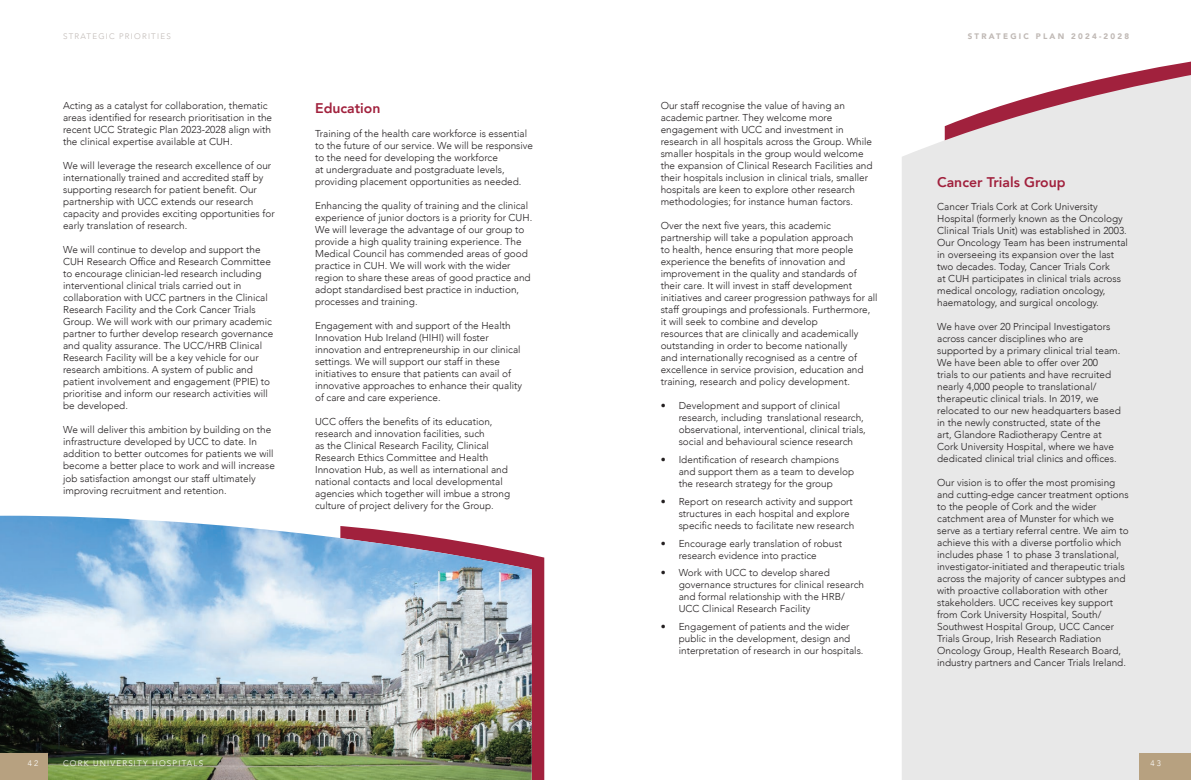
<style>
.page{position:relative;width:1191px;height:780px;background:#fff}
.page>*{position:absolute;margin:0;border:0;box-sizing:border-box;transform-origin:0 0}
.Heading_2{font:800 14px "Avenir";color:#a1213d}
.Body_Copy{font:300 10px/12px "Avenir";color:#231f20}
.t1{font:300 8px "Avenir";letter-spacing:.15em;color:#fff}
.t2{font:900 8px "Avenir";letter-spacing:.28em;color:#c0b9b5}
.t3{font:300 8px "Avenir";letter-spacing:.15em;color:#c0b9b5}
</style>
<div class="page">
<svg style="left:902px;top:61px;width:289px;height:719px;background:#e8e5e6"></svg>
<svg style="left:531px;top:554px;width:13px;height:226px;background:#a12b45"></svg>
<img style="left:0;top:515px;width:531px;height:265px">
<div style="left:0;top:753px;width:47px;height:27px;background:#b7a180"></div>
<div style="left:1140px;top:753px;width:51px;height:27px;background:#b7a180"></div>
<p class="t3" style="left:63px;top:32px;width:109px">STRATEGIC PRIORITIES</p>
<p class="t2" style="left:967px;top:30px;width:163px">STRATEGIC PLAN 2024-2028</p>
<p class="Body_Copy" style="left:63px;top:100px;width:211px">Acting as a catalyst for collaboration, thematic areas identified for research prioritisation in the recent UCC Strategic Plan 2023-2028 align with the clinical expertise available at CUH.</p>
<p class="Body_Copy" style="left:63px;top:160px;width:213px">We will leverage the research excellence of our internationally trained and accredited staff by supporting research for patient benefit. Our partnership with UCC extends our research capacity and provides exciting opportunities for early translation of research.</p>
<p class="Body_Copy" style="left:63px;top:244px;width:212px">We will continue to develop and support the CUH Research Office and Research Committee to encourage clinician-led research including interventional clinical trials carried out in collaboration with UCC partners in the Clinical Research Facility and the Cork Cancer Trials Group. We will work with our primary academic partner to further develop research governance and quality assurance. The UCC/HRB Clinical Research Facility will be a key vehicle for our research ambitions. A system of public and patient involvement and engagement (PPIE) to prioritise and inform our research activities will be developed.</p>
<p class="Body_Copy" style="left:63px;top:424px;width:213px">We will deliver this ambition by building on the infrastructure developed by UCC to date. In addition to better outcomes for patients we will become a better place to work and will increase job satisfaction amongst our staff ultimately improving recruitment and retention.</p>
<p class="Heading_2" style="left:315px;top:97px;width:67px">Education</p>
<p class="Body_Copy" style="left:315px;top:127px;width:219px">Training of the health care workforce is essential to the future of our service. We will be responsive to the need for developing the workforce<br>at undergraduate and postgraduate levels, providing placement opportunities as needed.</p>
<p class="Body_Copy" style="left:315px;top:199px;width:219px">Enhancing the quality of training and the clinical experience of junior doctors is a priority for CUH.<br>We will leverage the advantage of our group to provide a high quality training experience. The Medical Council has commended areas of good practice in CUH. We will work with the wider region to share these areas of good practice and adopt standardised best practice in induction, processes and training.</p>
<p class="Body_Copy" style="left:315px;top:319px;width:208px">Engagement with and support of the Health Innovation Hub Ireland (HIHI) will foster innovation and entrepreneurship in our clinical settings. We will support our staff in these initiatives to ensure that patients can avail of innovative approaches to enhance their quality of care and care experience.</p>
<p class="Body_Copy" style="left:315px;top:415px;width:197px">UCC offers the benefits of its education, research and innovation facilities, such<br>as the Clinical Research Facility, Clinical Research Ethics Committee and Health Innovation Hub, as well as international and national contacts and local developmental agencies which together will imbue a strong culture of project delivery for the Group.</p>
<p class="Body_Copy" style="left:660px;top:100px;width:213px">Our staff recognise the value of having an academic partner. They welcome more engagement with UCC and investment in research in all hospitals across the Group. While smaller hospitals in the group would welcome the expansion of Clinical Research Facilities and their hospitals inclusion in clinical trials, smaller hospitals are keen to explore other research methodologies; for instance human factors.</p>
<p class="Body_Copy" style="left:660px;top:220px;width:218px">Over the next five years, this academic partnership will take a population approach<br>to health, hence ensuring that more people experience the benefits of innovation and improvement in the quality and standards of their care. It will invest in staff development initiatives and career progression pathways for all staff groupings and professionals. Furthermore, it will seek to combine and develop<br>resources that are clinically and academically outstanding in order to become nationally<br>and internationally recognised as a centre of excellence in service provision, education and training, research and policy development.</p>
<p class="Body_Copy" style="left:678px;top:400px;width:189px;text-indent:-18px">• Development and support of clinical research, including translational research, observational, interventional, clinical trials, social and behavioural science research</p>
<p class="Body_Copy" style="left:678px;top:453px;width:177px;text-indent:-18px">• Identification of research champions and support them as a team to develop the research strategy for the group</p>
<p class="Body_Copy" style="left:678px;top:495px;width:177px;text-indent:-18px">• Report on research activity and support structures in each hospital and explore specific needs to facilitate new research</p>
<p class="Body_Copy" style="left:678px;top:537px;width:165px;text-indent:-18px">• Encourage early translation of robust research evidence into practice</p>
<p class="Body_Copy" style="left:678px;top:566px;width:187px;text-indent:-18px">• Work with UCC to develop shared governance structures for clinical research and formal relationship with the HRB/ UCC Clinical Research Facility</p>
<p class="Body_Copy" style="left:678px;top:620px;width:186px;text-indent:-18px">• Engagement of patients and the wider public in the development, design and interpretation of research in our hospitals.</p>
<p class="Heading_2" style="left:937px;top:171px;width:130px">Cancer Trials Group</p>
<p class="Body_Copy" style="left:937px;top:200px;width:192px">Cancer Trials Cork at Cork University Hospital (formerly known as the Oncology Clinical Trials Unit) was established in 2003.<br>Our Oncology Team has been instrumental in overseeing its expansion over the last two decades. Today, Cancer Trials Cork<br>at CUH participates in clinical trials across medical oncology, radiation oncology, haematology, and surgical oncology.</p>
<p class="Body_Copy" style="left:937px;top:320px;width:185px">We have over 20 Principal Investigators across cancer disciplines who are supported by a primary clinical trial team.<br>We have been able to offer over 200 trials to our patients and have recruited nearly 4,000 people to translational/ therapeutic clinical trials. In 2019, we relocated to our new headquarters based in the newly constructed, state of the<br>art, Glandore Radiotherapy Centre at Cork University Hospital, where we have dedicated clinical trial clinics and offices.</p>
<p class="Body_Copy" style="left:937px;top:476px;width:193px">Our vision is to offer the most promising and cutting-edge cancer treatment options to the people of Cork and the wider catchment area of Munster for which we serve as a tertiary referral centre. We aim to achieve this with a diverse portfolio which includes phase 1 to phase 3 translational, investigator-initiated and therapeutic trials across the majority of cancer subtypes and with proactive collaboration with other stakeholders. UCC receives key support from Cork University Hospital, South/ Southwest Hospital Group, UCC Cancer Trials Group, Irish Research Radiation Oncology Group, Health Research Board, industry partners and Cancer Trials Ireland.</p>
<p class="t1" style="left:63px;top:759px;width:142px">CORK UNIVERSITY HOSPITALS</p>
<p class="t1" style="left:28px;top:759px;width:12px">4 2</p>
<p class="t1" style="left:1150px;top:759px;width:12px">4 3</p>
</div>
